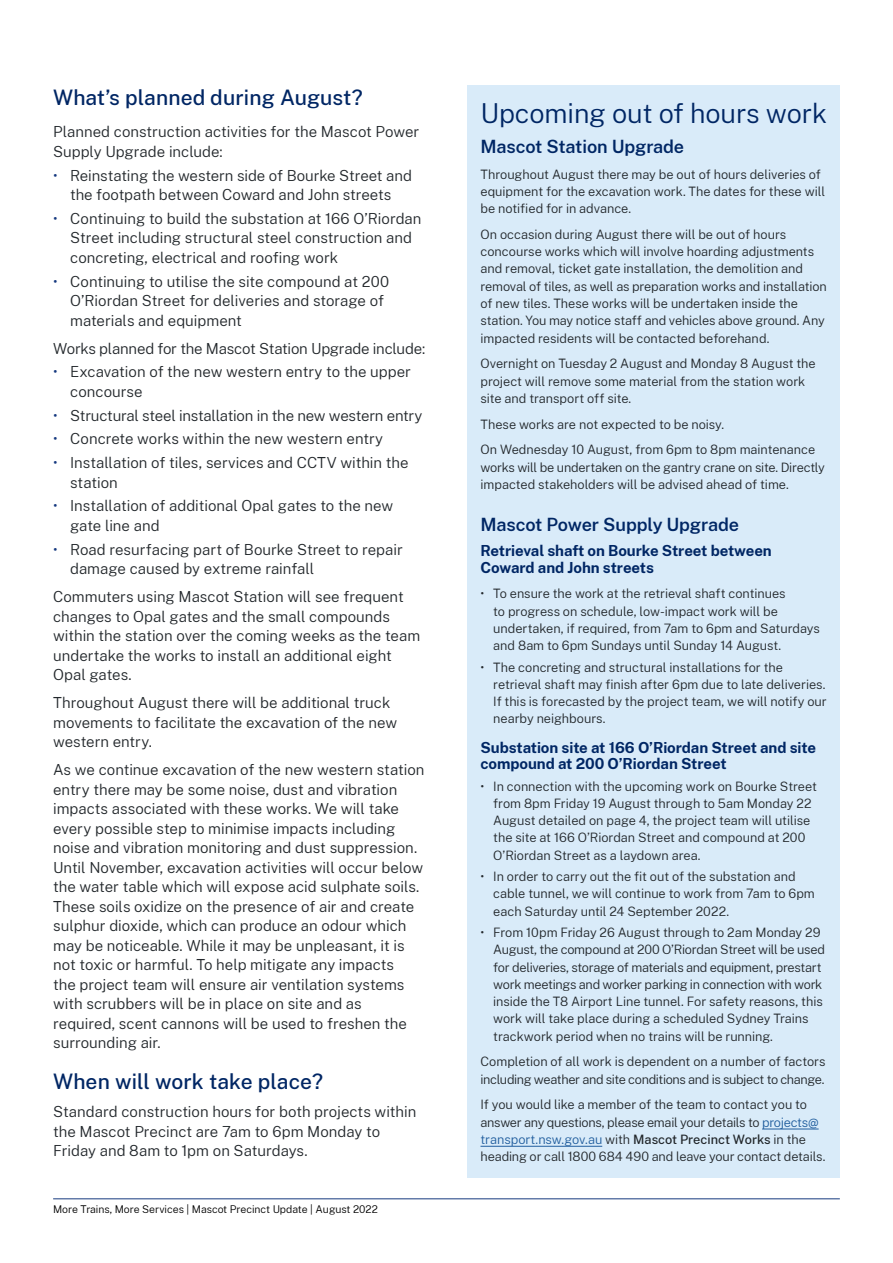
<style>
.page{position:relative;width:893px;height:1263px;background:#fff}
.page>*{position:absolute;margin:0;border:0;box-sizing:border-box;transform-origin:0 0}
.Body{font:300 27px "Public Sans NSW";letter-spacing:-.005em;color:#002664}
.H3_B1{font:500 21px "Public Sans NSW";letter-spacing:.005em;color:#002664}
.H4_B1{font:600 18px "Public Sans NSW";letter-spacing:-.005em;color:#002664}
.Body-2{font:300 15px/19.5px "Public Sans NSW";color:#22272b}
.H5_B1{font:700 15px/16.5px "Public Sans NSW";letter-spacing:-.005em;color:#002664}
.H2_B1{font:300 15px/19.5px "Public Sans NSW";color:#22272b}
.Body_box_9pts{font:300 12.75px/17.2px "Public Sans NSW";letter-spacing:-.005em;color:#22272b}
.t1{font:300 10.5px "Public Sans NSW";color:#000}
.s1{color:#15397f}
.s2{color:#215e9e}
.s3{font-weight:500}
</style>
<div class="page">
<hr style="left:53px;top:1198px;width:787px;height:1px;background:#15397f">
<div style="left:468px;top:85px;width:372px;height:1093px;background:#d9ebf9"></div>
<hr style="left:762px;top:1128px;width:57px;height:1px;background:#215e9e">
<hr style="left:480px;top:1146px;width:122px;height:1px;background:#215e9e">
<h3 class="H3_B1" style="left:53px;top:82px;width:311px">What’s planned during August?</h3>
<p class="Body-2" style="left:53px;top:121px;width:368px">Planned construction activities for the Mascot Power<br>Supply Upgrade include:</p>
<p class="Body-2" style="left:53px;top:164px;width:360px;text-align:center"><span class="s1">•</span> Reinstating the western side of Bourke Street and the footpath between Coward and John streets</p>
<p class="Body-2" style="left:70px;top:208px;width:353px;text-indent:-17px"><span class="s1">•</span> Continuing to build the substation at 166 O’Riordan<br>Street including structural steel construction and concreting, electrical and roofing work</p>
<p class="Body-2" style="left:70px;top:270px;width:320px;text-indent:-17px"><span class="s1">•</span> Continuing to utilise the site compound at 200<br>O’Riordan Street for deliveries and storage of materials and equipment</p>
<p class="Body-2" style="left:53px;top:337px;width:374px">Works planned for the Mascot Station Upgrade include:</p>
<p class="Body-2" style="left:70px;top:361px;width:342px;text-indent:-17px"><span class="s1">•</span> Excavation of the new western entry to the upper concourse</p>
<p class="Body-2" style="left:53px;top:404px;width:371px"><span class="s1">•</span> Structural steel installation in the new western entry</p>
<p class="Body-2" style="left:53px;top:428px;width:331px"><span class="s1">•</span> Concrete works within the new western entry</p>
<p class="Body-2" style="left:70px;top:452px;width:340px;text-indent:-17px"><span class="s1">•</span> Installation of tiles, services and CCTV within the station</p>
<p class="Body-2" style="left:70px;top:495px;width:325px;text-indent:-17px"><span class="s1">•</span> Installation of additional Opal gates to the new gate line and</p>
<p class="Body-2" style="left:70px;top:538px;width:334px;text-indent:-17px"><span class="s1">•</span> Road resurfacing part of Bourke Street to repair damage caused by extreme rainfall</p>
<p class="Body-2" style="left:53px;top:586px;width:369px">Commuters using Mascot Station will see frequent changes to Opal gates and the small compounds within the station over the coming weeks as the team undertake the works to install an additional eight Opal gates.</p>
<p class="Body-2" style="left:53px;top:692px;width:345px">Throughout August there will be additional truck movements to facilitate the excavation of the new western entry.</p>
<p class="Body-2" style="left:53px;top:759px;width:373px">As we continue excavation of the new western station entry there may be some noise, dust and vibration impacts associated with these works. We will take every possible step to minimise impacts including noise and vibration monitoring and dust suppression.<br>Until November, excavation activities will occur below the water table which will expose acid sulphate soils.<br>These soils oxidize on the presence of air and create sulphur dioxide, which can produce an odour which may be noticeable. While it may be unpleasant, it is not toxic or harmful. To help mitigate any impacts<br>the project team will ensure air ventilation systems with scrubbers will be in place on site and as required, scent cannons will be used to freshen the surrounding air.</p>
<h3 class="H3_B1" style="left:53px;top:1066px;width:271px">When will work take place?</h3>
<h2 class="H2_B1" style="left:53px;top:1101px;width:365px">Standard construction hours for both projects within the Mascot Precinct are 7am to 6pm Monday to<br>Friday and 8am to 1pm on Saturdays.</h2>
<p class="t1" style="left:53px;top:1202px;width:326px">More Trains, More Services | Mascot Precinct Update | August 2022</p>
<p class="Body" style="left:480px;top:94px;width:348px">Upcoming out of hours work</p>
<h4 class="H4_B1" style="left:480px;top:133px;width:205px">Mascot Station Upgrade</h4>
<p class="Body_box_9pts" style="left:480px;top:165px;width:346px">Throughout August there may be out of hours deliveries of equipment for the excavation work. The dates for these will be notified for in advance.</p>
<p class="Body_box_9pts" style="left:480px;top:225px;width:348px">On occasion during August there will be out of hours concourse works which will involve hoarding adjustments and removal, ticket gate installation, the demolition and removal of tiles, as well as preparation works and installation of new tiles. These works will be undertaken inside the station. You may notice staff and vehicles above ground. Any impacted residents will be contacted beforehand.</p>
<p class="Body_box_9pts" style="left:480px;top:354px;width:337px">Overnight on Tuesday 2 August and Monday 8 August the project will remove some material from the station work site and transport off site.</p>
<p class="Body_box_9pts" style="left:480px;top:414px;width:245px">These works are not expected to be noisy.</p>
<p class="Body_box_9pts" style="left:480px;top:440px;width:346px">On Wednesday 10 August, from 6pm to 8pm maintenance works will be undertaken on the gantry crane on site. Directly impacted stakeholders will be advised ahead of time.</p>
<h4 class="H4_B1" style="left:480px;top:511px;width:260px">Mascot Power Supply Upgrade</h4>
<h5 class="H5_B1" style="left:480px;top:541px;width:293px">Retrieval shaft on Bourke Street between<br>Coward and John streets</h5>
<p class="Body_box_9pts" style="left:493px;top:584px;width:328px;text-indent:-13px">• To ensure the work at the retrieval shaft continues<br>to progress on schedule, low-impact work will be undertaken, if required, from 7am to 6pm and Saturdays and 8am to 6pm Sundays until Sunday 14 August.</p>
<p class="Body_box_9pts" style="left:493px;top:657px;width:335px;text-indent:-13px">• The concreting and structural installations for the retrieval shaft may finish after 6pm due to late deliveries.<br>If this is forecasted by the project team, we will notify our nearby neighbours.</p>
<h5 class="H5_B1" style="left:480px;top:738px;width:337px">Substation site at 166 O’Riordan Street and site compound at 200 O’Riordan Street</h5>
<p class="Body_box_9pts" style="left:493px;top:776px;width:325px;text-indent:-13px">• In connection with the upcoming work on Bourke Street from 8pm Friday 19 August through to 5am Monday 22<br>August detailed on page 4, the project team will utilise the site at 166 O’Riordan Street and compound at 200<br>O’Riordan Street as a laydown area.</p>
<p class="Body_box_9pts" style="left:493px;top:867px;width:323px;text-indent:-13px">• In order to carry out the fit out of the substation and cable tunnel, we will continue to work from 7am to 6pm each Saturday until 24 September 2022.</p>
<p class="Body_box_9pts" style="left:493px;top:923px;width:333px;text-indent:-13px">• From 10pm Friday 26 August through to 2am Monday 29<br>August, the compound at 200 O’Riordan Street will be used for deliveries, storage of materials and equipment, prestart work meetings and worker parking in connection with work inside the T8 Airport Line tunnel. For safety reasons, this work will take place during a scheduled Sydney Trains trackwork period when no trains will be running.</p>
<p class="Body_box_9pts" style="left:480px;top:1052px;width:347px">Completion of all work is dependent on a number of factors including weather and site conditions and is subject to change.</p>
<p class="Body_box_9pts" style="left:480px;top:1095px;width:346px">If you would like a member of the team to contact you to answer any questions, please email your details to <span class="s2">projects@ transport.nsw.gov.au</span> with <span class="s3">Mascot Precinct Works</span> in the heading or call 1800 684 490 and leave your contact details.</p>
</div>
